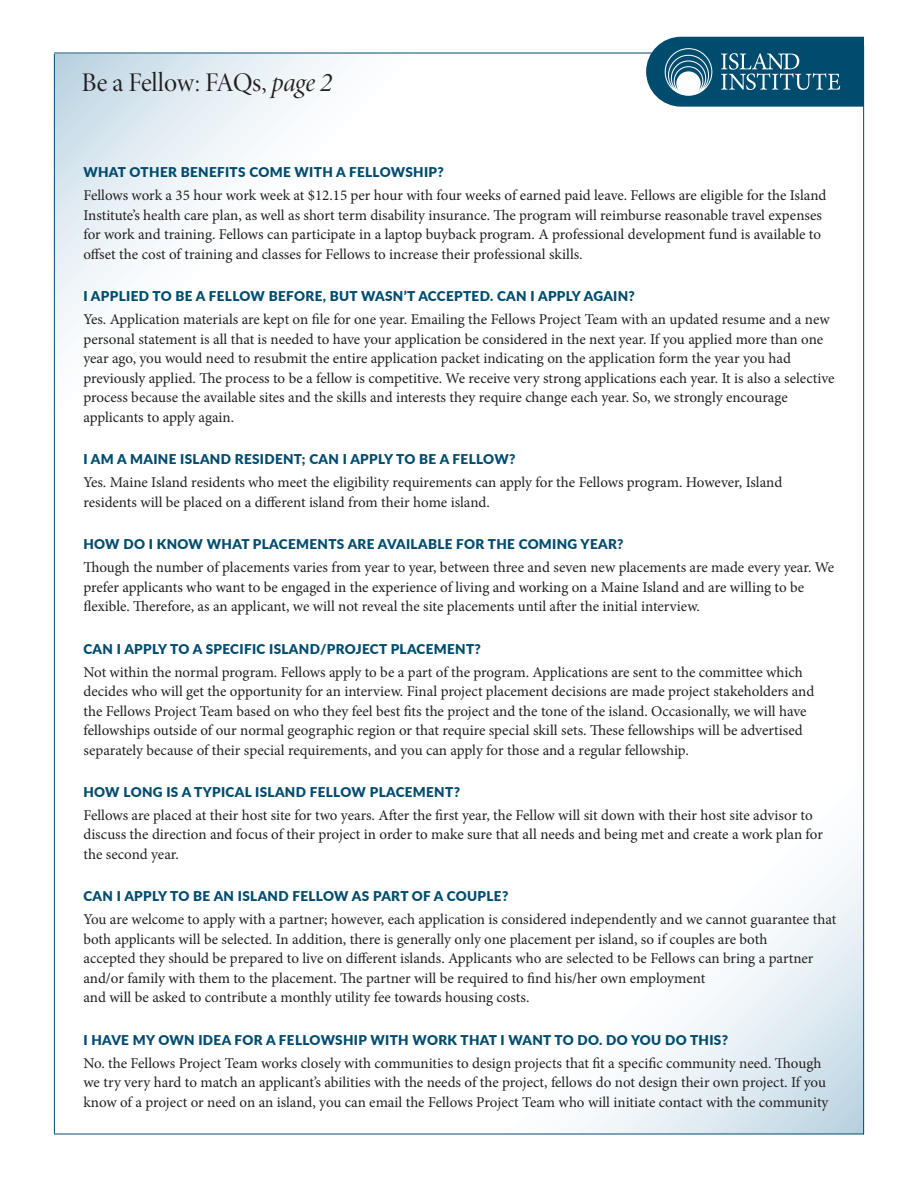
<style>
.page{position:relative;width:918px;height:1188px;background:#fff}
.page>*{position:absolute;margin:0;border:0;box-sizing:border-box;transform-origin:0 0}
.t1{font:27px "Minion Pro Disp";letter-spacing:-.005em;color:#231f20}
.t2{font:15px/19.5px "Minion Pro";letter-spacing:-.005em;color:#231f20}
.t3{font:900 13.5px "Lato";letter-spacing:.025em;color:#004c6f}
.s1{font-family:"Minion Pro It Disp"}
</style>
<div class="page">
<svg style="left:55px;top:54px;width:285px;height:285px"></svg>
<hr style="left:54px;top:54px;width:1px;height:1080px;background:#004c6f">
<hr style="left:54px;top:53px;width:602px;height:1px;background:#004c6f">
<svg style="left:646px;top:37px;width:218px;height:70px;background:#276785"></svg>
<svg style="left:504px;top:851px;width:359px;height:283px"></svg>
<hr style="left:863px;top:45px;width:1px;height:1089px;background:#004c6f">
<hr style="left:54px;top:1134px;width:810px;height:1px;background:#004c6f">
<h1 class="t1" style="left:81px;top:66px;width:253px">Be a Fellow: FAQs, <span class="s1">page 2</span></h1>
<p class="t3" style="left:83px;top:162px;width:362px">WHAT OTHER BENEFITS COME WITH A FELLOWSHIP?</p>
<p class="t2" style="left:83px;top:186px;width:745px">Fellows work a 35 hour work week at $12.15 per hour with four weeks of earned paid leave. Fellows are eligible for the Island Institute’s health care plan, as well as short term disability insurance. The program will reimburse reasonable travel expenses for work and training. Fellows can participate in a laptop buyback program. A professional development fund is available to offset the cost of training and classes for Fellows to increase their professional skills.</p>
<p class="t3" style="left:83px;top:286px;width:553px">I APPLIED TO BE A FELLOW BEFORE, BUT WASN’T ACCEPTED. CAN I APPLY AGAIN?</p>
<p class="t2" style="left:83px;top:310px;width:753px">Yes. Application materials are kept on file for one year. Emailing the Fellows Project Team with an updated resume and a new personal statement is all that is needed to have your application be considered in the next year. If you applied more than one year ago, you would need to resubmit the entire application packet indicating on the application form the year you had previously applied. The process to be a fellow is competitive. We receive very strong applications each year. It is also a selective process because the available sites and the skills and interests they require change each year. So, we strongly encourage applicants to apply again.</p>
<p class="t3" style="left:83px;top:449px;width:434px">I AM A MAINE ISLAND RESIDENT; CAN I APPLY TO BE A FELLOW?</p>
<p class="t2" style="left:83px;top:473px;width:700px">Yes. Maine Island residents who meet the eligibility requirements can apply for the Fellows program. However, Island residents will be placed on a different island from their home island.</p>
<p class="t3" style="left:83px;top:534px;width:542px">HOW DO I KNOW WHAT PLACEMENTS ARE AVAILABLE FOR THE COMING YEAR?</p>
<p class="t2" style="left:83px;top:558px;width:752px">Though the number of placements varies from year to year, between three and seven new placements are made every year. We prefer applicants who want to be engaged in the experience of living and working on a Maine Island and are willing to be flexible. Therefore, as an applicant, we will not reveal the site placements until after the initial interview.</p>
<p class="t3" style="left:83px;top:638px;width:399px">CAN I APPLY TO A SPECIFIC ISLAND/PROJECT PLACEMENT?</p>
<p class="t2" style="left:83px;top:662px;width:732px">Not within the normal program. Fellows apply to be a part of the program. Applications are sent to the committee which decides who will get the opportunity for an interview. Final project placement decisions are made project stakeholders and the Fellows Project Team based on who they feel best fits the project and the tone of the island. Occasionally, we will have fellowships outside of our normal geographic region or that require special skill sets. These fellowships will be advertised separately because of their special requirements, and you can apply for those and a regular fellowship.</p>
<p class="t3" style="left:83px;top:782px;width:378px">HOW LONG IS A TYPICAL ISLAND FELLOW PLACEMENT?</p>
<p class="t2" style="left:83px;top:806px;width:741px">Fellows are placed at their host site for two years. After the first year, the Fellow will sit down with their host site advisor to discuss the direction and focus of their project in order to make sure that all needs and being met and create a work plan for the second year.</p>
<p class="t3" style="left:83px;top:886px;width:426px">CAN I APPLY TO BE AN ISLAND FELLOW AS PART OF A COUPLE?</p>
<p class="t2" style="left:83px;top:910px;width:754px">You are welcome to apply with a partner; however, each application is considered independently and we cannot guarantee that both applicants will be selected. In addition, there is generally only one placement per island, so if couples are both<br>accepted they should be prepared to live on different islands. Applicants who are selected to be Fellows can bring a partner and/or family with them to the placement. The partner will be required to find his/her own employment<br>and will be asked to contribute a monthly utility fee towards housing costs.</p>
<p class="t3" style="left:83px;top:1030px;width:646px">I HAVE MY OWN IDEA FOR A FELLOWSHIP WITH WORK THAT I WANT TO DO. DO YOU DO THIS?</p>
<p class="t2" style="left:83px;top:1053px;width:747px">No. the Fellows Project Team works closely with communities to design projects that fit a specific community need. Though we try very hard to match an applicant’s abilities with the needs of the project, fellows do not design their own project. If you know of a project or need on an island, you can email the Fellows Project Team who will initiate contact with the community</p>
</div>
